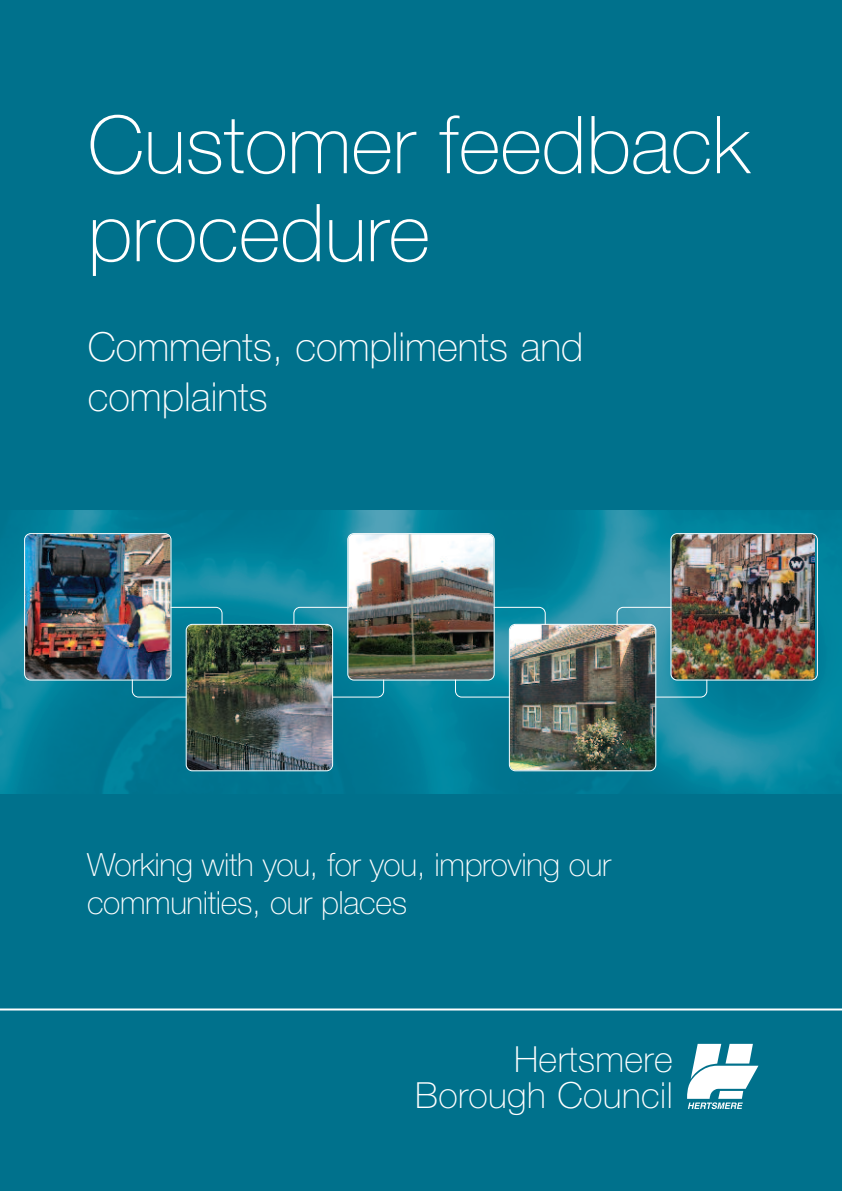
<style>
.page{position:relative;width:842px;height:1191px;background:#00718c}
.page>*{position:absolute;margin:0;border:0;box-sizing:border-box;transform-origin:0 0}
.t1{font:100 80px/88px "Helvetica Neue";color:#fff}
.t2{font:100 40px/50px "Helvetica Neue";color:#fff}
.t3{font:100 36px/36px "Helvetica Neue";letter-spacing:.01em;color:#fff;text-align:right}
.t4{font:100 32px/38.4px "Helvetica Neue";letter-spacing:-.01em;color:#fff}
</style>
<div class="page">
<img style="left:0;top:510px;width:842px;height:284px">
<hr style="left:0;top:1008px;width:842px;height:2px;background:#fff">
<svg style="left:687px;top:1043px;width:71px;height:66px"></svg>
<div style="left:293px;top:607px;width:91px;height:90px;border:2px solid #fff;border-radius:7px"></div>
<div style="left:132px;top:607px;width:91px;height:90px;border:2px solid #fff;border-radius:7px"></div>
<div style="left:455px;top:607px;width:91px;height:90px;border:2px solid #fff;border-radius:7px"></div>
<div style="left:617px;top:607px;width:90px;height:90px;border:2px solid #fff;border-radius:7px"></div>
<img style="left:25px;top:534px;width:145px;height:145px;border-radius:6px">
<div style="left:24px;top:533px;width:147px;height:147px;border:2px solid #fff;border-radius:7px"></div>
<img style="left:187px;top:625px;width:145px;height:145px;border-radius:6px">
<div style="left:186px;top:624px;width:147px;height:147px;border:2px solid #fff;border-radius:7px"></div>
<img style="left:348px;top:534px;width:146px;height:145px;border-radius:6px">
<div style="left:347px;top:533px;width:148px;height:147px;border:2px solid #fff;border-radius:7px"></div>
<img style="left:510px;top:625px;width:145px;height:145px;border-radius:6px">
<div style="left:509px;top:624px;width:147px;height:147px;border:2px solid #fff;border-radius:7px"></div>
<img style="left:671px;top:534px;width:144px;height:145px">
<div style="left:670px;top:533px;width:148px;height:147px;border:2px solid #fff;border-radius:7px"></div>
<h1 class="t1" style="left:88px;top:108px;width:663px">Customer feedback procedure</h1>
<p class="t2" style="left:88px;top:326px;width:497px">Comments, compliments and complaints</p>
<p class="t4" style="left:87px;top:848px;width:525px">Working with you, for you, improving our communities, our places</p>
<p class="t3" style="left:415px;top:1044px;width:259px">Hertsmere<br>Borough Council</p>
</div>
